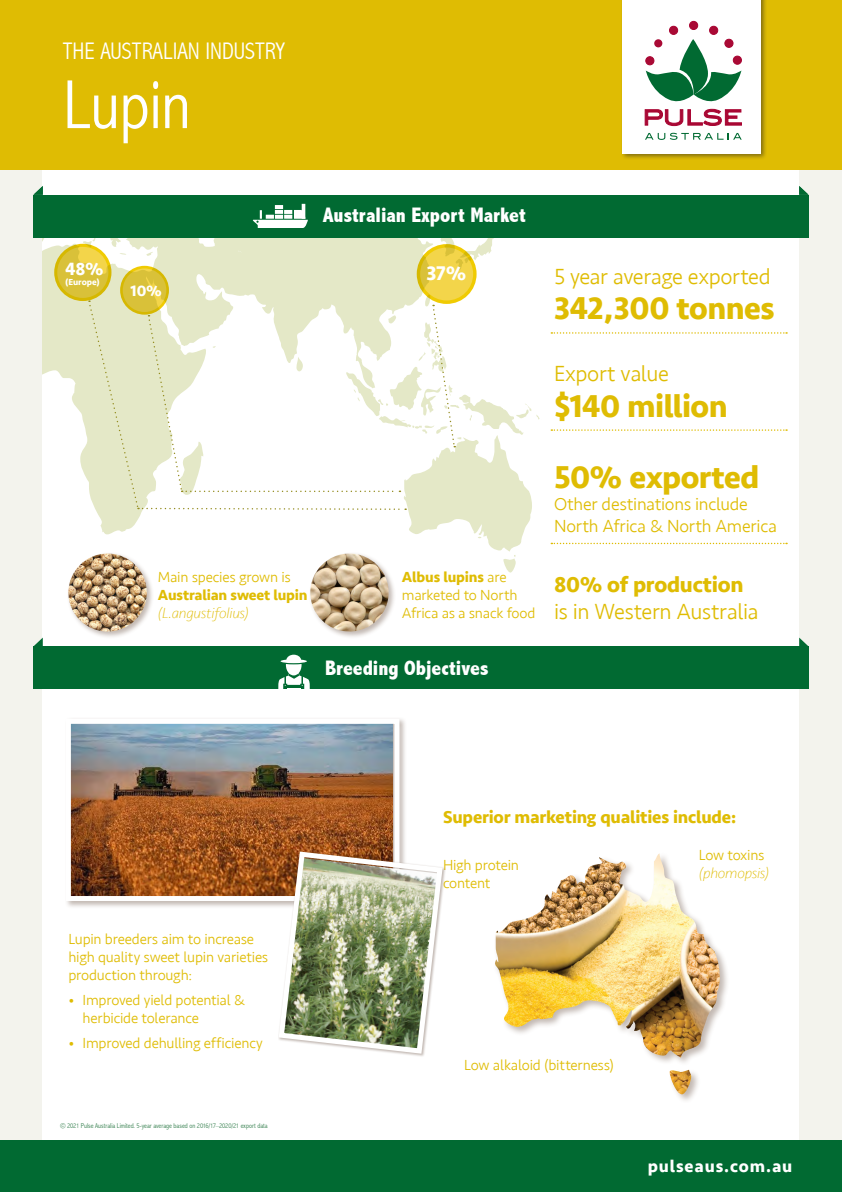
<style>
.page{position:relative;width:842px;height:1192px;background:#f3f3ed}
.page>*{position:absolute;margin:0;border:0;box-sizing:border-box;transform-origin:0 0}
.t1{font:300 condensed 70px "Abadi";color:#fff}
._2__Body_Copy{font:700 32.5px "Seravek";letter-spacing:-.015em;color:#dfbc03}
.t2{font:300 condensed 24px "Abadi";color:#fff}
._2__Body_Copy-2{font:300 22.5px/27px "Seravek";letter-spacing:-.02em;color:#dfbc03}
.t3{font:800 condensed 21px "Abadi";color:#fff}
._2__Body_Copy-3{font:700 20.35px "Seravek";color:#fff}
._2__Body_Copy-4{font:700 18.3px "Seravek";color:#fff}
._2__Body_Copy-5{font:300 18px/21.6px "Seravek";letter-spacing:-.015em;color:#dfbc03}
._2__Body_Copy-6{font:700 18px "Seravek";letter-spacing:-.01em;color:#dfbc03}
.t4{font:700 17.5px "Seravek";letter-spacing:.05em;color:#fff}
._2__Body_Copy-7{font:700 15.6px "Seravek";color:#fff}
._2__Body_Copy-8{font:300 15px/18px "Seravek";letter-spacing:-.015em;color:#dfbc03}
._2__Body_Copy-9{font:700 15px/18px "Seravek";letter-spacing:-.01em;color:#dfbc03}
._2__Body_Copy-10{font:italic 200 15px/18px "Seravek";letter-spacing:-.015em;color:#dfbc03}
._2__Body_Copy-11{font:700 9px "Seravek";letter-spacing:-.005em;color:#fff}
.t5{font:300 condensed 7px "Abadi";letter-spacing:-.005em;color:#36804f}
.s1{font-weight:300}
.s2{font-weight:200;font-style:italic}
.s3{font-weight:700}
.s4{font-weight:300;font-style:normal}
</style>
<div class="page">
<div style="left:43px;top:170px;width:756px;height:971px;background:#fff"></div>
<div style="left:33px;top:646px;width:775px;height:43px;background:#016a32"></div>
<svg style="left:799px;top:638px;width:9px;height:8px"></svg>
<svg style="left:278px;top:655px;width:32px;height:34px"></svg>
<svg style="left:43px;top:238px;width:497px;height:243px;fill:#e4e8c7"></svg>
<svg style="left:83px;top:240px;width:9px;height:5px"></svg>
<svg style="left:119px;top:253px;width:7px;height:2px"></svg>
<svg style="left:146px;top:252px;width:7px;height:4px"></svg>
<svg style="left:34px;top:638px;width:9px;height:8px"></svg>
<div style="left:0;top:0;width:842px;height:170px;background:#dfbc03"></div>
<div style="left:0;top:1141px;width:842px;height:51px;background:#016a32"></div>
<div style="left:620px;top:0;width:148px;height:160px;background:#231f20;opacity:.5"></div>
<div style="left:622px;top:0;width:139px;height:154px;background:#fff"></div>
<div style="left:689px;top:21px;width:9px;height:9px;background:#a90a35;border-radius:50%"></div>
<div style="left:689px;top:21px;width:9px;height:9px;border:1px solid #a80331;border-radius:50%"></div>
<div style="left:710px;top:26px;width:8px;height:8px;background:#a90a35;border-radius:50%"></div>
<div style="left:709px;top:26px;width:9px;height:9px;border:1px solid #a80331;border-radius:50%"></div>
<div style="left:669px;top:26px;width:9px;height:8px;background:#a90a35;border-radius:50%"></div>
<div style="left:669px;top:26px;width:9px;height:9px;border:1px solid #a80331;border-radius:50%"></div>
<svg style="left:645px;top:39px;width:97px;height:87px"></svg>
<svg style="left:645px;top:133px;width:97px;height:7px"></svg>
<div style="left:33px;top:195px;width:775px;height:42px;background:#016a32"></div>
<svg style="left:799px;top:186px;width:9px;height:9px"></svg>
<svg style="left:33px;top:186px;width:10px;height:9px"></svg>
<hr style="left:302px;top:204px;width:3px;height:15px;background:#fff">
<svg style="left:253px;top:205px;width:55px;height:23px"></svg>
<div style="left:67px;top:552px;width:87px;height:87px;background:#674e3f;opacity:.4"></div>
<img style="left:68px;top:554px;width:79px;height:78px">
<div style="left:64px;top:717px;width:343px;height:192px;background:#674e3f;opacity:.4"></div>
<img style="left:72px;top:725px;width:321px;height:170px">
<div style="left:66px;top:719px;width:333px;height:182px;border:5px solid #fff"></div>
<img style="left:276px;top:849px;width:169px;height:207px">
<div style="left:308px;top:552px;width:88px;height:87px;background:#674e3f;opacity:.4"></div>
<img style="left:310px;top:573px;width:79px;height:59px">
<svg style="left:56px;top:245px;width:54px;height:54px;fill:#d9c139"></svg>
<div style="left:54px;top:244px;width:57px;height:57px;border:3px solid #f0cb02;border-radius:50%"></div>
<svg style="left:121px;top:267px;width:47px;height:46px"></svg>
<div style="left:120px;top:266px;width:49px;height:49px;border:3px solid #f0cb02;border-radius:50%"></div>
<svg style="left:418px;top:246px;width:57px;height:56px;fill:#f3d54a"></svg>
<div style="left:417px;top:244px;width:60px;height:60px;border:3px solid #f0cb02;border-radius:50%"></div>
<svg style="left:88px;top:295px;width:451px;height:278px"></svg>
<div style="left:493px;top:852px;width:236px;height:252px;background:#674e3f;opacity:.4"></div>
<img style="left:494px;top:853px;width:226px;height:241px">
<svg style="left:551px;top:429px;width:236px;height:2px"></svg>
<svg style="left:551px;top:332px;width:236px;height:2px"></svg>
<svg style="left:551px;top:543px;width:236px;height:1px"></svg>
<h3 class="t2" style="left:63px;top:37px;width:224px">THE AUSTRALIAN INDUSTRY</h3>
<h1 class="t1" style="left:63px;top:64px;width:209px">Chickpea</h1>
<h1 class="t1" style="left:63px;top:64px;width:129px">Lupin</h1>
<p class="_2__Body_Copy-4" style="left:65px;top:254px;width:40px">48%</p>
<p class="_2__Body_Copy-11" style="left:65px;top:275px;width:36px">(Europe)</p>
<p class="_2__Body_Copy-7" style="left:131px;top:278px;width:33px">10%</p>
<h3 class="t3" style="left:323px;top:202px;width:204px">Australian Export Market</h3>
<p class="_2__Body_Copy-3" style="left:426px;top:257px;width:41px">37%</p>
<p class="_2__Body_Copy-9" style="left:158px;top:568px;width:151px"><span class="s1">Main species grown is<br></span>Australian sweet lupin <span class="s2">(L.angustifolius)</span></p>
<p class="_2__Body_Copy-8" style="left:402px;top:568px;width:135px"><span class="s3">Albus lupins</span> are marketed to North<br>Africa as a snack food</p>
<h3 class="t3" style="left:325px;top:656px;width:165px">Breeding Objectives</h3>
<p class="_2__Body_Copy-2" style="left:554px;top:263px;width:218px">5 year average exported</p>
<p class="_2__Body_Copy" style="left:554px;top:283px;width:222px">342,300 tonnes</p>
<p class="_2__Body_Copy-2" style="left:554px;top:361px;width:116px">Export value</p>
<p class="_2__Body_Copy" style="left:554px;top:380px;width:175px">$140 million</p>
<p class="_2__Body_Copy" style="left:554px;top:451px;width:207px">50% exported</p>
<p class="_2__Body_Copy-5" style="left:554px;top:494px;width:224px">Other destinations include<br>North Africa &amp; North America</p>
<p class="_2__Body_Copy-2" style="left:554px;top:571px;width:206px"><span class="s3">80% of production </span>is in Western Australia</p>
<p class="_2__Body_Copy-8" style="left:68px;top:930px;width:201px">Lupin breeders aim to increase high quality sweet lupin varieties production through:</p>
<p class="_2__Body_Copy-8" style="left:83px;top:991px;width:164px;text-indent:-14px">• Improved yield potential &amp; herbicide tolerance</p>
<p class="_2__Body_Copy-8" style="left:68px;top:1034px;width:196px">• Improved dehulling efficiency</p>
<p class="t5" style="left:60px;top:1122px;width:209px">© 2021 Pulse Australia Limited. 5-year average based on 2016/17–2020/21 export data</p>
<p class="_2__Body_Copy-6" style="left:443px;top:803px;width:295px">Superior marketing qualities include:</p>
<p class="_2__Body_Copy-8" style="left:443px;top:857px;width:77px">High protein content</p>
<p class="_2__Body_Copy-10" style="left:699px;top:847px;width:72px"><span class="s4">Low toxins </span>(phomopsis)</p>
<p class="_2__Body_Copy-8" style="left:464px;top:1057px;width:151px">Low alkaloid (bitterness)</p>
<p class="t4" style="left:648px;top:1152px;width:146px">pulseaus.com.au</p>
</div>
